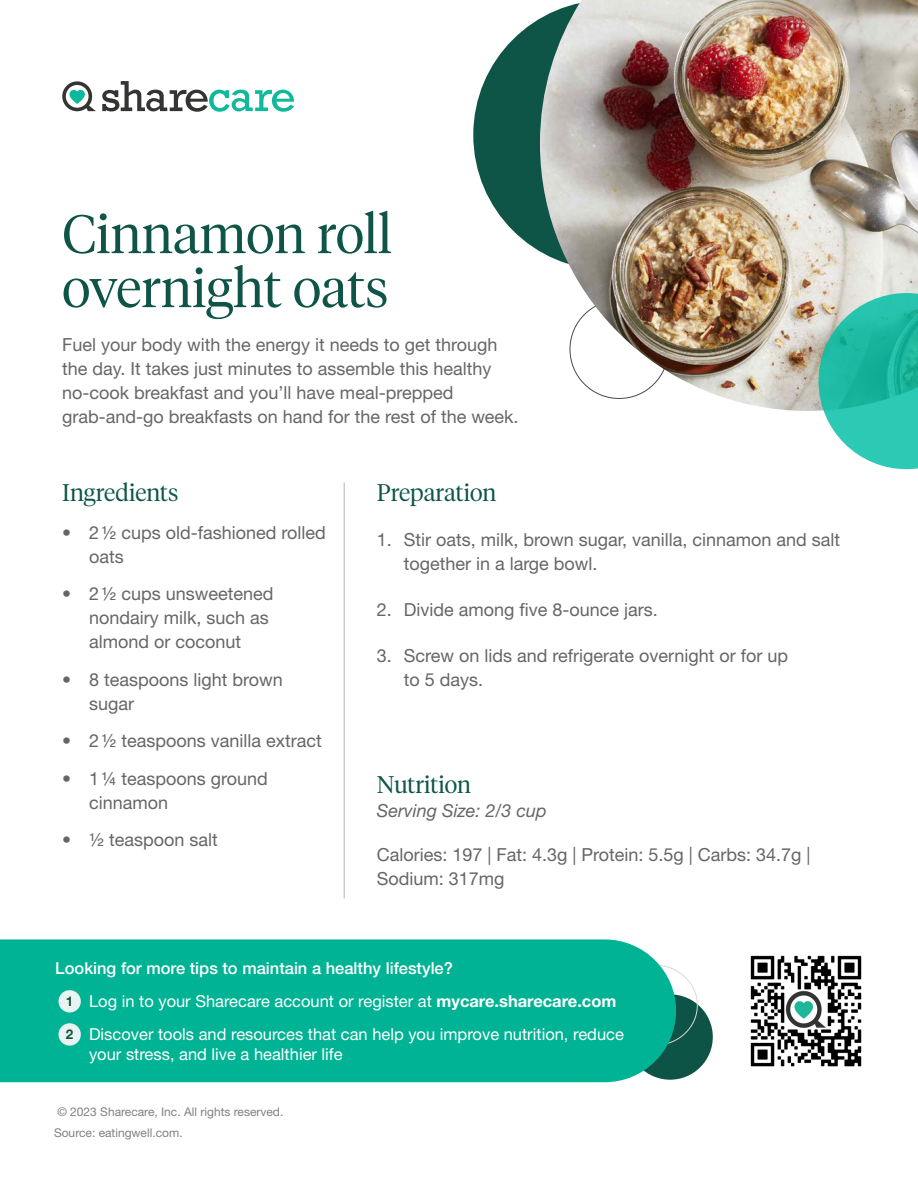
<style>
.page{position:relative;width:918px;height:1188px;background:#fff}
.page>*{position:absolute;margin:0;border:0;box-sizing:border-box;transform-origin:0 0}
.t1{font:300 54px/54px "Tiempos Headline";color:#0e5547}
.t2{font:300 24px "Tiempos Headline";color:#0e5547}
.t3{font:18px/24px "Helvetica Neue LT Pro";color:#666}
.t4{font:italic 18px "Helvetica Neue LT Pro";color:#666}
.t5{font:16.5px/19.8px "Helvetica Neue LT Pro";color:#fff}
.t6{font:500 16.5px "Helvetica Neue LT Pro";color:#fff}
.t7{font:700 13.5px "Helvetica Neue LT Pro";color:#0e5446}
.t8{font:12px "Helvetica Neue LT Pro";color:#828082}
.s1{font-weight:700}
</style>
<div class="page">
<div style="left:473px;top:0;width:270px;height:270px;background:#0e5547;border-radius:50%"></div>
<img style="left:540px;top:0;width:378px;height:411px">
<svg style="left:819px;top:293px;width:99px;height:176px;background:#47c6b2"></svg>
<hr style="left:344px;top:483px;width:1px;height:415px;background:#b3b3b3">
<div style="left:627px;top:994px;width:86px;height:86px;background:#0e5446;border-radius:50%"></div>
<div style="left:0;top:939px;width:676px;height:143px;background:#00b394"></div>
<div style="left:58px;top:1023px;width:23px;height:23px;background:#e9f3f1;border-radius:50%"></div>
<div style="left:58px;top:990px;width:23px;height:23px;background:#e9f3f1;border-radius:50%"></div>
<img style="left:750px;top:955px;width:112px;height:112px">
<svg style="left:102px;top:81px;width:192px;height:31px"></svg>
<svg style="left:62px;top:81px;width:34px;height:30px"></svg>
<p class="t1" style="left:62px;top:204px;width:331px">Cinnamon roll overnight oats</p>
<p class="t3" style="left:62px;top:332px;width:458px">Fuel your body with the energy it needs to get through the day. It takes just minutes to assemble this healthy no-cook breakfast and you’ll have meal-prepped grab-and-go breakfasts on hand for the rest of the week.</p>
<p class="t2" style="left:62px;top:477px;width:118px">Ingredients</p>
<p class="t3" style="left:89px;top:520px;width:238px;text-indent:-27px">• 2½ cups old-fashioned rolled oats</p>
<p class="t3" style="left:89px;top:582px;width:186px;text-indent:-27px">• 2½ cups unsweetened nondairy milk, such as almond or coconut</p>
<p class="t3" style="left:89px;top:667px;width:195px;text-indent:-27px">• 8 teaspoons light brown sugar</p>
<p class="t3" style="left:62px;top:729px;width:261px">• 2½ teaspoons vanilla extract</p>
<p class="t3" style="left:89px;top:766px;width:180px;text-indent:-27px">• 1¼ teaspoons ground cinnamon</p>
<p class="t3" style="left:62px;top:828px;width:157px">• ½ teaspoon salt</p>
<p class="t2" style="left:377px;top:477px;width:121px">Preparation</p>
<p class="t3" style="left:404px;top:527px;width:438px;text-indent:-27px">1. Stir oats, milk, brown sugar, vanilla, cinnamon and salt together in a large bowl.</p>
<p class="t3" style="left:377px;top:597px;width:283px">2. Divide among five 8-ounce jars.</p>
<p class="t3" style="left:404px;top:644px;width:386px;text-indent:-27px">3. Screw on lids and refrigerate overnight or for up to 5 days.</p>
<p class="t2" style="left:377px;top:768px;width:96px">Nutrition</p>
<p class="t4" style="left:377px;top:800px;width:172px">Serving Size: 2/3 cup</p>
<p class="t3" style="left:377px;top:843px;width:435px">Calories: 197 | Fat: 4.3g | Protein: 5.5g | Carbs: 34.7g |<br>Sodium: 317mg</p>
<p class="t6" style="left:55px;top:958px;width:399px">Looking for more tips to maintain a healthy lifestyle?</p>
<p class="t5" style="left:89px;top:991px;width:529px">Log in to your Sharecare account or register at <span class="s1">mycare.sharecare.com</span></p>
<p class="t5" style="left:89px;top:1024px;width:536px">Discover tools and resources that can help you improve nutrition, reduce your stress, and live a healthier life</p>
<p class="t7" style="left:66px;top:993px;width:9px">1</p>
<p class="t7" style="left:66px;top:1026px;width:9px">2</p>
<p class="t8" style="left:57px;top:1105px;width:228px">© 2023 Sharecare, Inc. All rights reserved.</p>
<p class="t8" style="left:54px;top:1126px;width:130px">Source: eatingwell.com.</p>
</div>
